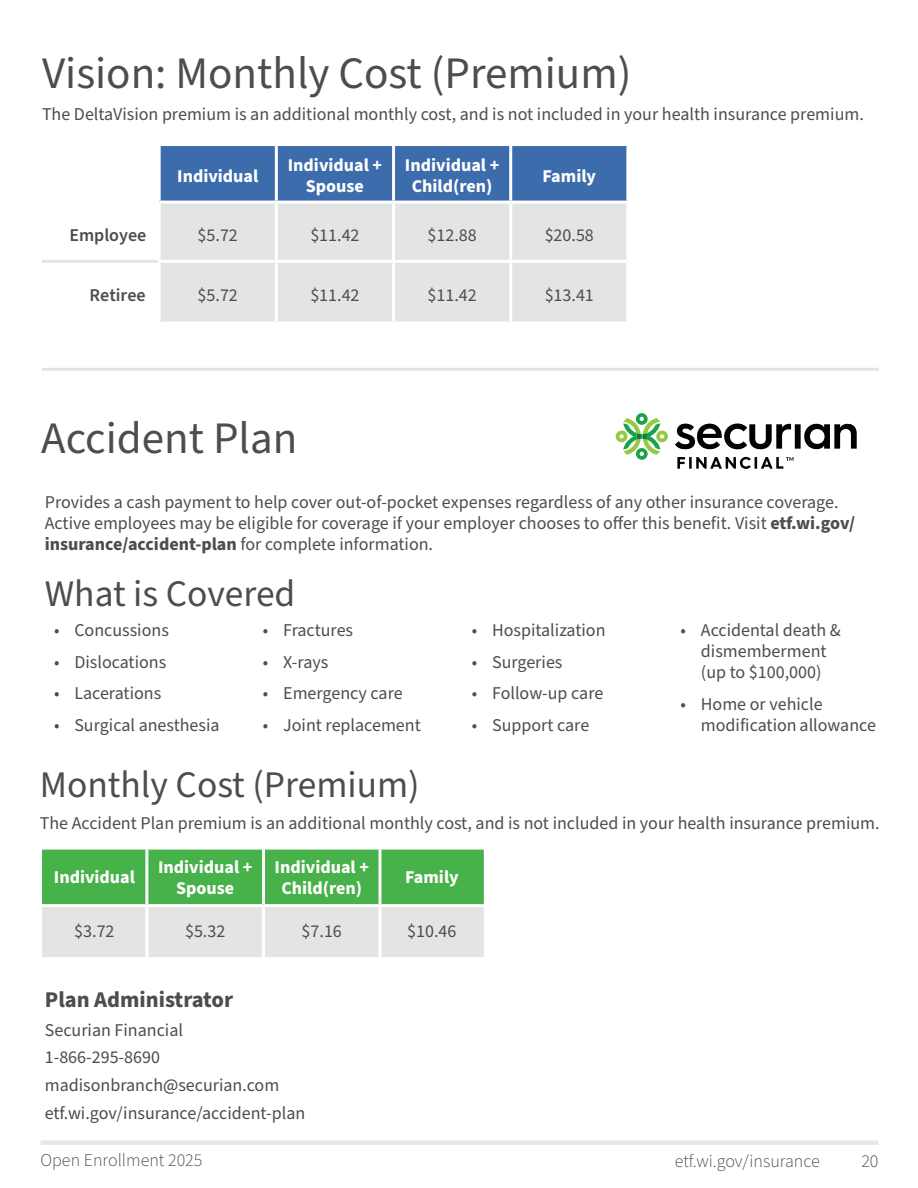
<style>
.page{position:relative;width:918px;height:1188px;background:#fff}
.page>*{position:absolute;margin:0;border:0;box-sizing:border-box;transform-origin:0 0}
.t1{font:45px "Source Sans Pro";color:#4d4d4f}
.H3_-_Dental_Only{font:37.5px "Source Sans Pro";color:#4d4d4f}
.H3_-_Bold{font:700 22.5px "Source Sans Pro";color:#4d4d4f}
.Table_Text{font:18px/21px "Source Sans Pro";color:#4d4d4f}
.t2{font:700 18px/21px "Source Sans Pro";color:#fff;text-align:center}
.t3{font:300 18px "Source Sans Pro";color:#4b4b4b}
.Left_Column_Text{font:600 18px "Source Sans Pro";color:#4d4d4f}
.s1{font-weight:700}
</style>
<div class="page">
<div style="left:40px;top:1140px;width:839px;height:5px;background:#e7e7e7"></div>
<div style="left:161px;top:146px;width:465px;height:55px;background:#3d6cac"></div>
<div style="left:161px;top:204px;width:465px;height:118px;background:#e4e4e4"></div>
<hr style="left:275px;top:204px;width:3px;height:56px;background:#fff">
<hr style="left:392px;top:204px;width:3px;height:56px;background:#fff">
<hr style="left:509px;top:204px;width:3px;height:56px;background:#fff">
<hr style="left:158px;top:260px;width:118px;height:3px;background:#fff">
<hr style="left:276px;top:260px;width:118px;height:3px;background:#fff">
<hr style="left:275px;top:263px;width:3px;height:59px;background:#fff">
<hr style="left:394px;top:260px;width:117px;height:3px;background:#fff">
<hr style="left:392px;top:263px;width:3px;height:59px;background:#fff">
<hr style="left:511px;top:260px;width:118px;height:3px;background:#fff">
<hr style="left:509px;top:263px;width:3px;height:59px;background:#fff">
<hr style="left:275px;top:146px;width:3px;height:55px;background:#fff">
<hr style="left:392px;top:146px;width:3px;height:55px;background:#fff">
<hr style="left:509px;top:146px;width:3px;height:55px;background:#fff">
<hr style="left:42px;top:260px;width:116px;height:3px;background:#e4e4e4">
<hr style="left:42px;top:368px;width:837px;height:3px;background:#e4e4e4">
<svg style="left:42px;top:850px;width:442px;height:107px;background:#92ca93"></svg>
<hr style="left:145px;top:850px;width:3px;height:54px;background:#fff">
<hr style="left:262px;top:850px;width:3px;height:54px;background:#fff">
<hr style="left:379px;top:850px;width:3px;height:54px;background:#fff">
<hr style="left:42px;top:904px;width:105px;height:3px;background:#fff">
<hr style="left:147px;top:904px;width:117px;height:3px;background:#fff">
<hr style="left:264px;top:904px;width:116px;height:3px;background:#fff">
<hr style="left:380px;top:904px;width:104px;height:3px;background:#fff">
<hr style="left:145px;top:907px;width:3px;height:50px;background:#fff">
<hr style="left:262px;top:907px;width:3px;height:50px;background:#fff">
<hr style="left:379px;top:907px;width:3px;height:50px;background:#fff">
<svg style="left:675px;top:423px;width:182px;height:27px"></svg>
<svg style="left:677px;top:457px;width:116px;height:12px"></svg>
<svg style="left:616px;top:413px;width:52px;height:47px"></svg>
<p class="t1" style="left:42px;top:43px;width:591px">Vision: Monthly Cost (Premium)</p>
<p class="Table_Text" style="left:42px;top:104px;width:823px">The DeltaVision premium is an additional monthly cost, and is not included in your health insurance premium.</p>
<p class="t2" style="left:177px;top:166px;width:83px">Individual</p>
<p class="t2" style="left:288px;top:155px;width:96px">Individual +<br>Spouse</p>
<p class="t2" style="left:405px;top:155px;width:96px">Individual +<br>Child(ren)</p>
<p class="t2" style="left:543px;top:166px;width:55px">Family</p>
<h3 class="Left_Column_Text" style="left:69px;top:223px;width:79px">Employee</h3>
<p class="Table_Text" style="left:198px;top:225px;width:42px">$5.72</p>
<p class="Table_Text" style="left:310px;top:225px;width:51px">$11.42</p>
<p class="Table_Text" style="left:428px;top:225px;width:51px">$12.88</p>
<p class="Table_Text" style="left:545px;top:225px;width:51px">$20.58</p>
<h3 class="Left_Column_Text" style="left:90px;top:283px;width:58px">Retiree</h3>
<p class="Table_Text" style="left:198px;top:286px;width:42px">$5.72</p>
<p class="Table_Text" style="left:310px;top:286px;width:51px">$11.42</p>
<p class="Table_Text" style="left:428px;top:286px;width:51px">$11.42</p>
<p class="Table_Text" style="left:545px;top:286px;width:51px">$13.41</p>
<h2 class="t1" style="left:41px;top:408px;width:258px">Accident Plan</h2>
<p class="Table_Text" style="left:45px;top:492px;width:812px">Provides a cash payment to help cover out-of-pocket expenses regardless of any other insurance coverage.<br>Active employees may be eligible for coverage if your employer chooses to offer this benefit. Visit <span class="s1">etf.wi.gov/ insurance/accident-plan</span> for complete information.</p>
<h3 class="H3_-_Dental_Only" style="left:45px;top:569px;width:252px">What is Covered</h3>
<p class="Table_Text" style="left:54px;top:620px;width:116px">• Concussions</p>
<p class="Table_Text" style="left:54px;top:652px;width:114px">• Dislocations</p>
<p class="Table_Text" style="left:54px;top:683px;width:109px">• Lacerations</p>
<p class="Table_Text" style="left:54px;top:715px;width:167px">• Surgical anesthesia</p>
<p class="Table_Text" style="left:263px;top:620px;width:92px">• Fractures</p>
<p class="Table_Text" style="left:263px;top:652px;width:67px">• X-rays</p>
<p class="Table_Text" style="left:263px;top:683px;width:141px">• Emergency care</p>
<p class="Table_Text" style="left:263px;top:715px;width:159px">• Joint replacement</p>
<p class="Table_Text" style="left:472px;top:620px;width:135px">• Hospitalization</p>
<p class="Table_Text" style="left:472px;top:652px;width:92px">• Surgeries</p>
<p class="Table_Text" style="left:472px;top:683px;width:133px">• Follow-up care</p>
<p class="Table_Text" style="left:472px;top:715px;width:119px">• Support care</p>
<p class="Table_Text" style="left:681px;top:620px;width:162px;text-align:center">• Accidental death &amp; dismemberment<br>(up to $100,000)</p>
<p class="Table_Text" style="left:701px;top:694px;width:177px;text-indent:-20px">• Home or vehicle modification allowance</p>
<p class="H3_-_Dental_Only" style="left:40px;top:760px;width:381px">Monthly Cost (Premium)</p>
<p class="Table_Text" style="left:40px;top:813px;width:841px">The Accident Plan premium is an additional monthly cost, and is not included in your health insurance premium.</p>
<p class="t2" style="left:54px;top:867px;width:83px">Individual</p>
<p class="t2" style="left:158px;top:857px;width:96px">Individual +<br>Spouse</p>
<p class="t2" style="left:275px;top:857px;width:96px">Individual +<br>Child(ren)</p>
<p class="t2" style="left:405px;top:867px;width:55px">Family</p>
<p class="Table_Text" style="left:74px;top:921px;width:42px">$3.72</p>
<p class="Table_Text" style="left:185px;top:921px;width:42px">$5.32</p>
<p class="Table_Text" style="left:302px;top:921px;width:42px">$7.16</p>
<p class="Table_Text" style="left:407px;top:921px;width:51px">$10.46</p>
<h3 class="H3_-_Bold" style="left:45px;top:984px;width:190px">Plan Administrator</h3>
<p class="Table_Text" style="left:45px;top:1016px;width:262px;line-height:27.8px">Securian Financial<br>1-866-295-8690 madisonbranch@securian.com etf.wi.gov/insurance/accident-plan</p>
<p class="t3" style="left:40px;top:1148px;width:164px">Open Enrollment 2025</p>
<p class="t3" style="left:675px;top:1149px;width:147px">etf.wi.gov/insurance</p>
<p class="t3" style="left:861px;top:1149px;width:19px">20</p>
</div>
